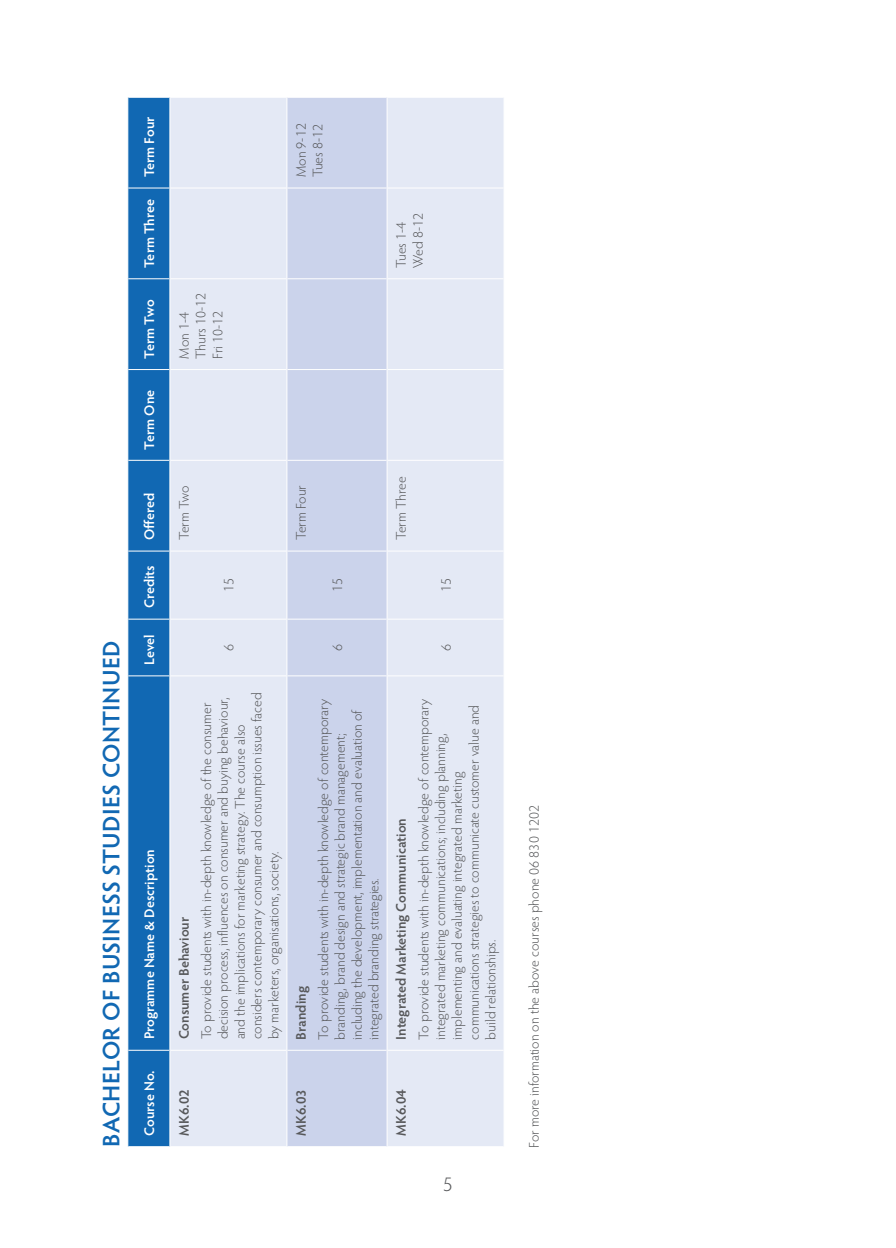
<style>
.page{position:relative;width:896px;height:1248px;background:#fff}
.page>*{position:absolute;margin:0;border:0;box-sizing:border-box;transform-origin:0 0}
.t1{font:600 24px "Hypatia Sans Pro";letter-spacing:.015em;color:#1168b3}
.t2{font:300 20px "Hypatia Sans Pro";color:#57585a}
.t3{font:300 14px/16.8px "Hypatia Sans Pro";color:#57585a}
.t4{font:600 14px "Hypatia Sans Pro";color:#fff}
.t5{font:600 14px "Hypatia Sans Pro";color:#57585a}
</style>
<div class="page">
<div style="left:128px;top:98px;width:41px;height:1048px;background:#1168b3"></div>
<div style="left:170px;top:98px;width:333px;height:1048px;background:#e4e9f5"></div>
<div style="left:287px;top:98px;width:99px;height:1048px;background:#cbd3eb"></div>
<hr style="left:128px;top:1049px;width:41px;height:1px;background:#fff">
<hr style="left:128px;top:675px;width:41px;height:1px;background:#fff">
<hr style="left:128px;top:618px;width:41px;height:1px;background:#fff">
<hr style="left:128px;top:550px;width:41px;height:1px;background:#fff">
<hr style="left:128px;top:460px;width:41px;height:1px;background:#fff">
<hr style="left:128px;top:369px;width:41px;height:1px;background:#fff">
<hr style="left:128px;top:278px;width:41px;height:1px;background:#fff">
<hr style="left:128px;top:187px;width:41px;height:1px;background:#fff">
<hr style="left:287px;top:1049px;width:99px;height:1px;background:#fff">
<hr style="left:287px;top:675px;width:99px;height:1px;background:#fff">
<hr style="left:287px;top:618px;width:99px;height:1px;background:#fff">
<hr style="left:287px;top:550px;width:99px;height:1px;background:#fff">
<hr style="left:287px;top:460px;width:99px;height:1px;background:#fff">
<hr style="left:287px;top:369px;width:99px;height:1px;background:#fff">
<hr style="left:287px;top:278px;width:99px;height:1px;background:#fff">
<hr style="left:287px;top:187px;width:99px;height:1px;background:#fff">
<hr style="left:286px;top:1050px;width:1px;height:97px;background:#fff">
<hr style="left:170px;top:1049px;width:116px;height:1px;background:#fff">
<hr style="left:286px;top:675px;width:1px;height:375px;background:#fff">
<hr style="left:170px;top:675px;width:116px;height:1px;background:#fff">
<hr style="left:286px;top:619px;width:1px;height:56px;background:#fff">
<hr style="left:170px;top:618px;width:116px;height:1px;background:#fff">
<hr style="left:286px;top:551px;width:1px;height:68px;background:#fff">
<hr style="left:170px;top:550px;width:116px;height:1px;background:#fff">
<hr style="left:286px;top:460px;width:1px;height:91px;background:#fff">
<hr style="left:170px;top:460px;width:116px;height:1px;background:#fff">
<hr style="left:286px;top:369px;width:1px;height:91px;background:#fff">
<hr style="left:170px;top:369px;width:116px;height:1px;background:#fff">
<hr style="left:286px;top:279px;width:1px;height:90px;background:#fff">
<hr style="left:170px;top:278px;width:116px;height:1px;background:#fff">
<hr style="left:286px;top:188px;width:1px;height:91px;background:#fff">
<hr style="left:170px;top:187px;width:116px;height:1px;background:#fff">
<hr style="left:286px;top:97px;width:1px;height:91px;background:#fff">
<hr style="left:386px;top:1050px;width:1px;height:97px;background:#fff">
<hr style="left:386px;top:675px;width:1px;height:375px;background:#fff">
<hr style="left:387px;top:1049px;width:116px;height:1px;background:#fff">
<hr style="left:386px;top:619px;width:1px;height:56px;background:#fff">
<hr style="left:387px;top:675px;width:116px;height:1px;background:#fff">
<hr style="left:386px;top:551px;width:1px;height:68px;background:#fff">
<hr style="left:387px;top:618px;width:116px;height:1px;background:#fff">
<hr style="left:386px;top:460px;width:1px;height:91px;background:#fff">
<hr style="left:387px;top:550px;width:116px;height:1px;background:#fff">
<hr style="left:386px;top:369px;width:1px;height:91px;background:#fff">
<hr style="left:387px;top:460px;width:116px;height:1px;background:#fff">
<hr style="left:386px;top:279px;width:1px;height:90px;background:#fff">
<hr style="left:387px;top:369px;width:116px;height:1px;background:#fff">
<hr style="left:386px;top:188px;width:1px;height:91px;background:#fff">
<hr style="left:387px;top:278px;width:116px;height:1px;background:#fff">
<hr style="left:386px;top:97px;width:1px;height:91px;background:#fff">
<hr style="left:387px;top:187px;width:116px;height:1px;background:#fff">
<h1 class="t1" style="left:100px;top:1146px;width:508px;rotate:-90deg">BACHELOR OF BUSINESS STUDIES CONTINUED</h1>
<p class="t4" style="left:142px;top:177px;width:62px;rotate:-90deg">Term Four</p>
<p class="t4" style="left:142px;top:268px;width:71px;rotate:-90deg">Term Three</p>
<p class="t4" style="left:142px;top:359px;width:61px;rotate:-90deg">Term Two</p>
<p class="t4" style="left:142px;top:449px;width:61px;rotate:-90deg">Term One</p>
<p class="t4" style="left:142px;top:540px;width:49px;rotate:-90deg">Offered</p>
<p class="t4" style="left:142px;top:608px;width:44px;rotate:-90deg">Credits</p>
<p class="t4" style="left:142px;top:665px;width:32px;rotate:-90deg">Level</p>
<p class="t4" style="left:142px;top:1039px;width:192px;rotate:-90deg">Programme Name &amp; Description</p>
<p class="t4" style="left:142px;top:1135px;width:67px;rotate:-90deg">Course No.</p>
<p class="t3" style="left:177px;top:359px;width:68px;rotate:-90deg">Mon 1-4<br>Thurs 10-12<br>Fri 10-12</p>
<p class="t3" style="left:294px;top:177px;width:55px;rotate:-90deg">Mon 9-12<br>Tues 8-12</p>
<p class="t3" style="left:394px;top:268px;width:57px;rotate:-90deg">Tues 1-4<br>Wed 8-12</p>
<p class="t3" style="left:177px;top:540px;width:57px;rotate:-90deg">Term Two</p>
<p class="t3" style="left:222px;top:592px;width:16px;rotate:-90deg">15</p>
<p class="t3" style="left:294px;top:540px;width:57px;rotate:-90deg">Term Four</p>
<p class="t3" style="left:330px;top:592px;width:16px;rotate:-90deg">15</p>
<p class="t3" style="left:394px;top:540px;width:65px;rotate:-90deg">Term Three</p>
<p class="t3" style="left:439px;top:592px;width:16px;rotate:-90deg">15</p>
<p class="t3" style="left:222px;top:651px;width:9px;rotate:-90deg">6</p>
<p class="t3" style="left:330px;top:651px;width:9px;rotate:-90deg">6</p>
<p class="t3" style="left:439px;top:651px;width:9px;rotate:-90deg">6</p>
<p class="t5" style="left:177px;top:1039px;width:124px;rotate:-90deg">Consumer Behaviour</p>
<p class="t3" style="left:199px;top:1039px;width:348px;rotate:-90deg">To provide students with in-depth knowledge of the consumer decision process, influences on consumer and buying behaviour, and the implications for marketing strategy. The course also considers contemporary consumer and consumption issues faced by marketers, organisations, society.</p>
<p class="t5" style="left:294px;top:1039px;width:55px;rotate:-90deg">Branding</p>
<p class="t3" style="left:316px;top:1039px;width:342px;rotate:-90deg">To provide students with in-depth knowledge of contemporary branding, brand design and strategic brand management; including the development, implementation and evaluation of integrated branding strategies.</p>
<p class="t5" style="left:394px;top:1039px;width:223px;rotate:-90deg">Integrated Marketing Communication</p>
<p class="t3" style="left:417px;top:1039px;width:342px;rotate:-90deg">To provide students with in-depth knowledge of contemporary integrated marketing communications; including planning, implementing and evaluating integrated marketing communications strategies to communicate customer value and build relationships.</p>
<p class="t5" style="left:177px;top:1135px;width:48px;rotate:-90deg">MK6.02</p>
<p class="t5" style="left:294px;top:1135px;width:48px;rotate:-90deg">MK6.03</p>
<p class="t5" style="left:394px;top:1135px;width:48px;rotate:-90deg">MK6.04</p>
<h2 class="t2" style="left:443px;top:1175px;width:12px">5</h2>
<p class="t3" style="left:527px;top:1147px;width:344px;rotate:-90deg">For more information on the above courses phone 06 830 1202</p>
</div>
